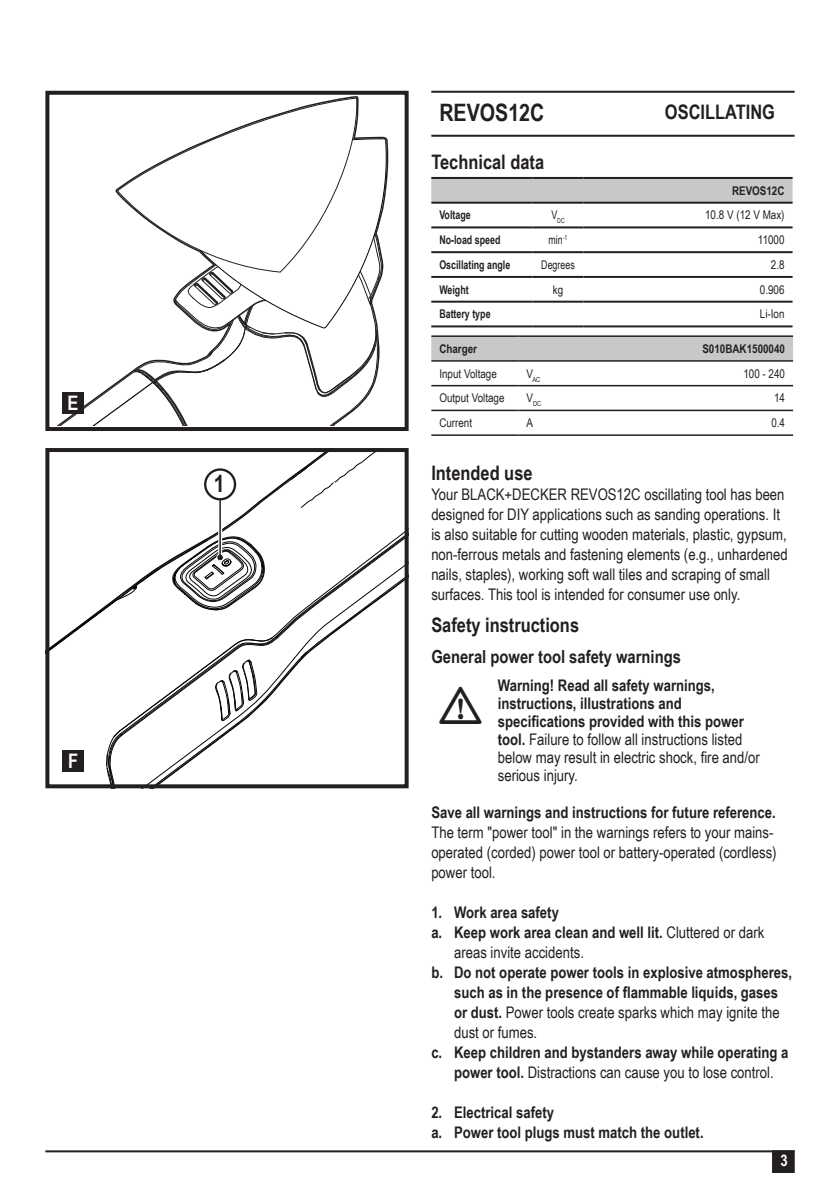
<style>
.page{position:relative;width:840px;height:1191px;background:#fff}
.page>*{position:absolute;margin:0;border:0;box-sizing:border-box;transform-origin:0 0}
.body{font:34px "Blackand Decker";color:#231f20}
.body-2{font:700 24px "Arial Narrow";color:#231f20}
.h0{font:700 20px "Arial Narrow";color:#231f20}
.body-3{font:700 20px "Arial Narrow";color:#231f20}
.t1{font:700 20px "Arial Narrow";color:#fff}
.t2{font:700 18px "Arial Narrow";color:#231f20}
.body-4{font:16px/20px "Arial Narrow";color:#231f20}
.safe2{font:700 16px/20px "Arial Narrow";color:#231f20}
.safe2-2{font:16px/20px "Arial Narrow";color:#231f20}
.safe1{font:700 16px "Arial Narrow";color:#231f20}
.body-5{font:700 16px "Arial Narrow";color:#231f20}
.t3{font:700 16px "Arial Narrow";color:#fff}
.Table{font:12px "Arial Narrow";color:#231f20}
.t12{font:700 12px "Arial Narrow";color:#231f20;scale:.9 1}
.Body2{font:700 12px "Arial Narrow";color:#231f20}
.t12-2{font:12px "Arial Narrow";color:#231f20;scale:.9 1}
.Body2-2{font:12px "Arial Narrow";color:#231f20}
.t12-3{font:700 12px "Arial Narrow";color:#231f20}
.Body2-3{font:7px "Arial Narrow";color:#231f20}
.t12-4{font:7px "Arial Narrow";color:#231f20;scale:.9 1}
.s1{font-weight:700}
.s2{font-weight:400}
</style>
<div class="page">
<hr style="left:45px;top:1150px;width:749px;height:2px;background:#231f20">
<div style="left:772px;top:1151px;width:21px;height:21px;background:#231f20"></div>
<div style="left:771px;top:1150px;width:23px;height:23px;border:2px solid #231f20"></div>
<hr style="left:431px;top:91px;width:363px;height:2px;background:#231f20">
<hr style="left:431px;top:135px;width:363px;height:2px;background:#231f20">
<div style="left:431px;top:179px;width:361px;height:23px;background:#c7c8ca"></div>
<hr style="left:431px;top:226px;width:101px;height:2px;background:#231f20">
<hr style="left:532px;top:226px;width:51px;height:2px;background:#231f20">
<hr style="left:583px;top:226px;width:209px;height:2px;background:#231f20">
<hr style="left:431px;top:251px;width:101px;height:2px;background:#231f20">
<hr style="left:532px;top:251px;width:51px;height:2px;background:#231f20">
<hr style="left:583px;top:251px;width:209px;height:2px;background:#231f20">
<hr style="left:431px;top:276px;width:101px;height:2px;background:#231f20">
<hr style="left:532px;top:276px;width:51px;height:2px;background:#231f20">
<hr style="left:583px;top:276px;width:209px;height:2px;background:#231f20">
<hr style="left:431px;top:301px;width:101px;height:2px;background:#231f20">
<hr style="left:532px;top:301px;width:51px;height:2px;background:#231f20">
<hr style="left:583px;top:301px;width:209px;height:2px;background:#231f20">
<hr style="left:431px;top:325px;width:101px;height:2px;background:#231f20">
<hr style="left:532px;top:325px;width:51px;height:2px;background:#231f20">
<hr style="left:583px;top:325px;width:209px;height:2px;background:#231f20">
<hr style="left:431px;top:177px;width:101px;height:2px;background:#231f20">
<hr style="left:532px;top:177px;width:51px;height:2px;background:#231f20">
<hr style="left:583px;top:177px;width:209px;height:2px;background:#231f20">
<hr style="left:431px;top:202px;width:101px;height:2px;background:#231f20">
<hr style="left:532px;top:202px;width:51px;height:2px;background:#231f20">
<hr style="left:583px;top:202px;width:209px;height:2px;background:#231f20">
<div style="left:431px;top:337px;width:361px;height:23px;background:#c7c8ca"></div>
<hr style="left:431px;top:335px;width:87px;height:2px;background:#231f20">
<hr style="left:518px;top:335px;width:41px;height:2px;background:#231f20">
<hr style="left:559px;top:335px;width:233px;height:2px;background:#231f20">
<hr style="left:431px;top:360px;width:87px;height:2px;background:#231f20">
<hr style="left:518px;top:360px;width:41px;height:2px;background:#231f20">
<hr style="left:559px;top:360px;width:233px;height:2px;background:#231f20">
<hr style="left:431px;top:385px;width:87px;height:1px;background:#231f20">
<hr style="left:518px;top:385px;width:41px;height:1px;background:#231f20">
<hr style="left:559px;top:385px;width:233px;height:1px;background:#231f20">
<hr style="left:431px;top:410px;width:87px;height:1px;background:#231f20">
<hr style="left:518px;top:410px;width:41px;height:1px;background:#231f20">
<hr style="left:559px;top:410px;width:233px;height:1px;background:#231f20">
<hr style="left:431px;top:434px;width:87px;height:2px;background:#231f20">
<hr style="left:518px;top:434px;width:41px;height:2px;background:#231f20">
<hr style="left:559px;top:434px;width:233px;height:2px;background:#231f20">
<svg style="left:56px;top:138px;width:330px;height:288px"></svg>
<svg style="left:117px;top:97px;width:242px;height:176px"></svg>
<div style="left:45px;top:91px;width:363px;height:340px;border:4px solid #231f20"></div>
<div style="left:62px;top:392px;width:22px;height:22px;background:#231f20"></div>
<svg style="left:50px;top:453px;width:353px;height:330px"></svg>
<hr style="left:219px;top:483px;width:2px;height:75px;background:#231f20">
<div style="left:205px;top:469px;width:30px;height:30px;background:#fff;border-radius:50%"></div>
<div style="left:204px;top:468px;width:32px;height:32px;border:2px solid #231f20;border-radius:50%"></div>
<div style="left:45px;top:448px;width:363px;height:340px;border:4px solid #231f20"></div>
<div style="left:62px;top:750px;width:22px;height:21px;background:#231f20"></div>
<p class="t1" style="left:68px;top:388px;width:12px">E</p>
<p class="t1" style="left:68px;top:745px;width:12px">F</p>
<p class="body-2" style="left:214px;top:465px;width:12px">1</p>
<p class="body-2" style="left:439px;top:94px;width:106px">REVOS12C</p>
<p class="body-3" style="left:664px;top:97px;width:111px">OSCILLATING</p>
<p class="h0" style="left:431px;top:147px;width:114px">Technical data</p>
<p class="t12-3" style="left:731px;top:181px;width:54px">REVOS12C</p>
<p class="t12" style="left:439px;top:206px;width:36px">Voltage</p>
<p class="t12-4" style="left:551px;top:216px;width:16px"><sup>V</sup>DC</p>
<p class="Table" style="left:704px;top:206px;width:81px">10.8 V (12 V Max)</p>
<p class="t12" style="left:439px;top:231px;width:69px">No-load speed</p>
<p class="t12-2" style="left:548px;top:231px;width:22px">min<sup>-1</sup></p>
<p class="Table" style="left:757px;top:231px;width:28px">11000</p>
<p class="t12" style="left:439px;top:256px;width:80px">Oscillating angle</p>
<p class="t12-2" style="left:541px;top:256px;width:39px">Degrees</p>
<p class="Table" style="left:770px;top:256px;width:15px">2.8</p>
<p class="t12" style="left:439px;top:280px;width:34px">Weight</p>
<p class="Table" style="left:552px;top:281px;width:12px">kg</p>
<p class="Table" style="left:759px;top:281px;width:26px">0.906</p>
<p class="t12" style="left:439px;top:305px;width:58px">Battery type</p>
<p class="Table" style="left:759px;top:305px;width:26px">Li-Ion</p>
<p class="Body2" style="left:439px;top:339px;width:39px">Charger</p>
<p class="Body2" style="left:702px;top:339px;width:84px">S010BAK1500040</p>
<p class="Body2-2" style="left:439px;top:364px;width:59px">Input Voltage</p>
<p class="Body2-3" style="left:526px;top:374px;width:15px"><sup>V</sup>AC</p>
<p class="Table" style="left:743px;top:364px;width:43px">100 - 240</p>
<p class="Table" style="left:439px;top:389px;width:67px">Output Voltage</p>
<p class="Body2-3" style="left:526px;top:399px;width:16px"><sup>V</sup>DC</p>
<p class="Table" style="left:773px;top:389px;width:12px">14</p>
<p class="Table" style="left:439px;top:414px;width:34px">Current</p>
<p class="Table" style="left:526px;top:414px;width:8px">A</p>
<p class="Table" style="left:771px;top:414px;width:15px">0.4</p>
<p class="h0" style="left:431px;top:458px;width:103px">Intended use</p>
<p class="body-4" style="left:431px;top:484px;width:357px">Your BLACK+DECKER REVOS12C oscillating tool has been designed for DIY applications such as sanding operations. It is also suitable for cutting wooden materials, plastic, gypsum, non-ferrous metals and fastening elements (e.g., unhardened nails, staples), working soft wall tiles and scraping of small surfaces. This tool is intended for consumer use only.</p>
<p class="h0" style="left:431px;top:609px;width:149px">Safety instructions</p>
<p class="t2" style="left:431px;top:643px;width:251px">General power tool safety warnings</p>
<p class="body" style="left:439px;top:692px;width:44px">@</p>
<p class="body-5" style="left:497px;top:673px;width:218px">Warning! Read all safety warnings,</p>
<p class="body-4" style="left:497px;top:693px;width:263px;line-height:18px"><span class="s1">instructions, illustrations and specifications provided with this power tool.</span> Failure to follow all instructions listed below may result in electric shock, fire and/or serious injury.</p>
<p class="body-4" style="left:431px;top:801px;width:346px"><span class="s1">Save all warnings and instructions for future reference.<br></span>The term "power tool" in the warnings refers to your mains&shy;operated (corded) power tool or battery-operated (cordless) power tool.</p>
<p class="safe1" style="left:431px;top:900px;width:129px">1. Work area safety</p>
<p class="safe2-2" style="left:454px;top:921px;width:311px;text-indent:-23px"><span class="s1">a. Keep work area clean and well lit.</span> Cluttered or dark areas invite accidents.</p>
<p class="safe2" style="left:454px;top:961px;width:339px;text-indent:-23px">b. Do not operate power tools in explosive atmospheres, such as in the presence of flammable liquids, gases or dust. <span class="s2">Power tools create sparks which may ignite the dust or fumes.</span></p>
<p class="safe2" style="left:431px;top:1041px;width:358px;text-align:center">c. Keep children and bystanders away while operating a power tool. <span class="s2">Distractions can cause you to lose control.</span></p>
<p class="safe1" style="left:431px;top:1100px;width:124px">2. Electrical safety</p>
<p class="safe2" style="left:431px;top:1121px;width:274px">a. Power tool plugs must match the outlet.</p>
<p class="t3" style="left:780px;top:1148px;width:9px">3</p>
</div>
